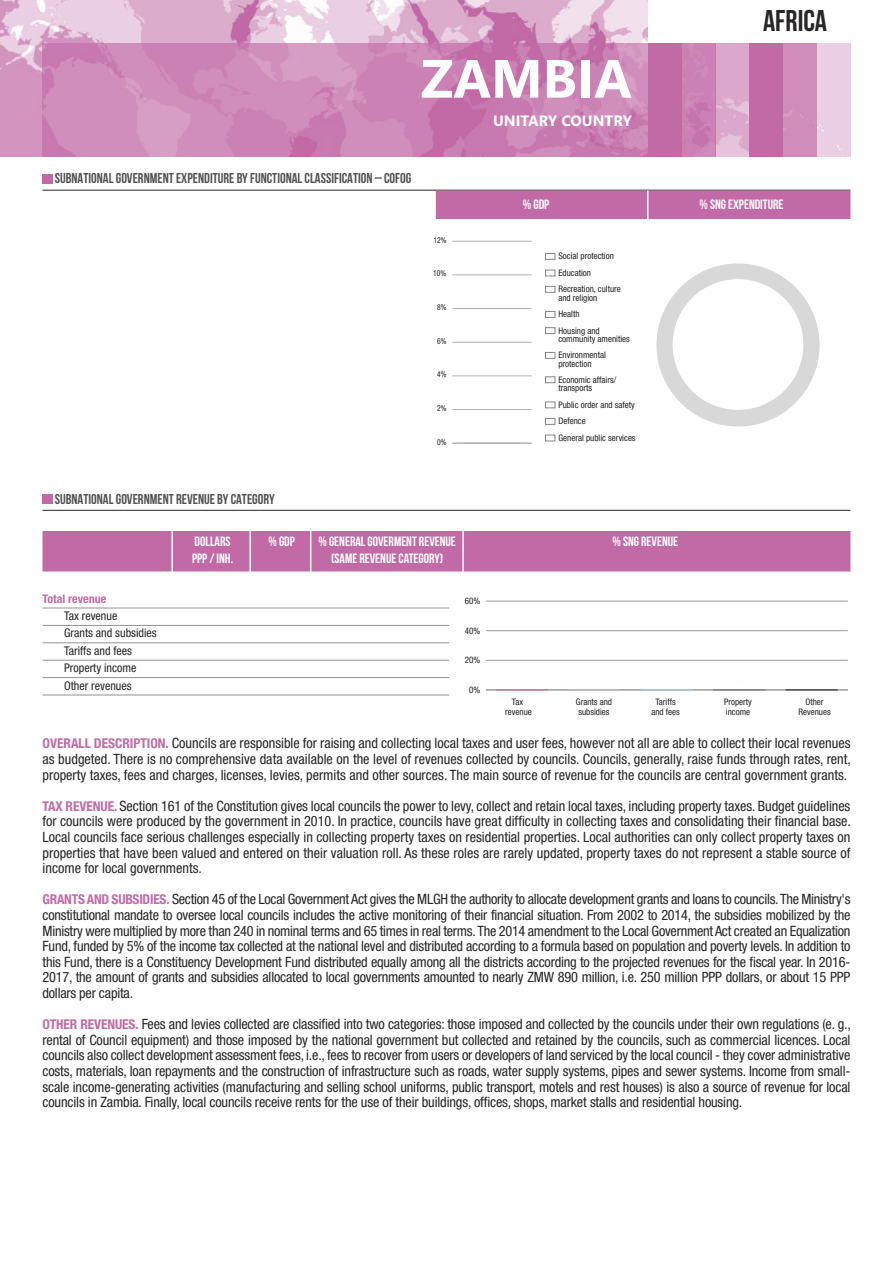
<style>
.page{position:relative;width:893px;height:1263px;background:#fff}
.page>*{position:absolute;margin:0;border:0;box-sizing:border-box;transform-origin:0 0}
.t1{font:700 53.7px "Segoe";color:#fff}
.t2{font:700 30px "Bebas Neue";color:#272526}
.t3{font:700 15px "Segoe";color:#fff}
.t4{font:condensed 14.25px/15.6px "Helvetica Neue";letter-spacing:-.005em;color:#272526;text-align:justify}
.t5{font:700 14.25px "Bebas Neue";color:#525152}
.t6{font:700 13.5px "Bebas Neue";color:#fff}
.t7{font:condensed 12px/17.4px "Helvetica Neue";color:#272526}
.t8{font:700 condensed 12px "Helvetica Neue";color:#c26aa6}
.t9{font:condensed 9px/16.5px "Helvetica Neue";color:#222221}
.t10{font:condensed 8.1px "Helvetica Neue";color:#222221;scale:.93 1}
.s1{font-weight:700;font-size:13.5px;color:#c26aa6}
</style>
<div class="page">
<img style="left:0;top:0;width:850px;height:156px">
<div style="left:43px;top:43px;width:605px;height:113px;background:#c26aa6;opacity:.64"></div>
<div style="left:648px;top:0;width:205px;height:43px;background:#fff"></div>
<div style="left:648px;top:43px;width:34px;height:113px;background:#c26aa6"></div>
<div style="left:682px;top:43px;width:33px;height:113px;background:#c26aa6;opacity:.77"></div>
<div style="left:715px;top:43px;width:34px;height:113px;background:#c26aa6;opacity:.39"></div>
<div style="left:749px;top:43px;width:34px;height:113px;background:#c26aa6"></div>
<div style="left:783px;top:43px;width:34px;height:113px;background:#d08dbc"></div>
<hr style="left:43px;top:190px;width:807px;height:1px;background:#272526">
<hr style="left:43px;top:510px;width:807px;height:1px;background:#272526">
<div style="left:43px;top:531px;width:807px;height:40px;background:#c26aa6"></div>
<hr style="left:43px;top:608px;width:406px;height:1px;background:#939293">
<hr style="left:43px;top:625px;width:406px;height:1px;background:#939293">
<hr style="left:43px;top:642px;width:406px;height:1px;background:#939293">
<hr style="left:43px;top:660px;width:406px;height:1px;background:#939293">
<hr style="left:43px;top:677px;width:406px;height:1px;background:#939293">
<hr style="left:43px;top:695px;width:406px;height:1px;background:#939293">
<div style="left:43px;top:494px;width:10px;height:9px;background:#c26aa6"></div>
<hr style="left:462px;top:531px;width:2px;height:41px;background:#fff">
<hr style="left:310px;top:531px;width:1px;height:41px;background:#fff">
<hr style="left:249px;top:531px;width:2px;height:41px;background:#fff">
<hr style="left:171px;top:531px;width:2px;height:41px;background:#fff">
<div style="left:43px;top:174px;width:10px;height:9px;background:#c26aa6"></div>
<hr style="left:486px;top:689px;width:362px;height:1px;background:#9b9a9a">
<hr style="left:486px;top:660px;width:362px;height:1px;background:#9b9a9a">
<hr style="left:486px;top:630px;width:362px;height:1px;background:#9b9a9a">
<hr style="left:486px;top:601px;width:362px;height:1px;background:#9b9a9a">
<hr style="left:452px;top:443px;width:80px;height:1px;background:#b0b0b0">
<hr style="left:452px;top:409px;width:80px;height:1px;background:#b0b0b0">
<hr style="left:452px;top:375px;width:80px;height:1px;background:#b0b0b0">
<hr style="left:452px;top:342px;width:80px;height:1px;background:#b0b0b0">
<hr style="left:452px;top:308px;width:80px;height:1px;background:#b0b0b0">
<hr style="left:452px;top:274px;width:80px;height:1px;background:#b0b0b0">
<hr style="left:452px;top:241px;width:80px;height:1px;background:#b0b0b0">
<div style="left:545px;top:253px;width:10px;height:7px;border:1px solid #868585"></div>
<div style="left:545px;top:270px;width:10px;height:6px;border:1px solid #868585"></div>
<div style="left:545px;top:286px;width:10px;height:6px;border:1px solid #868585"></div>
<div style="left:545px;top:311px;width:10px;height:7px;border:1px solid #868585"></div>
<div style="left:545px;top:327px;width:10px;height:7px;border:1px solid #868585"></div>
<div style="left:545px;top:352px;width:10px;height:7px;border:1px solid #868585"></div>
<div style="left:545px;top:377px;width:10px;height:6px;border:1px solid #868585"></div>
<div style="left:545px;top:402px;width:10px;height:6px;border:1px solid #868585"></div>
<div style="left:545px;top:418px;width:10px;height:7px;border:1px solid #868585"></div>
<div style="left:545px;top:435px;width:10px;height:6px;border:1px solid #868585"></div>
<div style="left:656px;top:263px;width:163px;height:163px;background:#d8d8d8;border-radius:50%"></div>
<div style="left:673px;top:279px;width:130px;height:131px;background:#fefefe;border-radius:50%"></div>
<div style="left:436px;top:191px;width:414px;height:28px;background:#c26aa6"></div>
<hr style="left:647px;top:191px;width:1px;height:35px;background:#fff">
<h1 class="t1" style="left:421px;top:48px;width:213px">ZAMBIA</h1>
<p class="t3" style="left:493px;top:112px;width:140px">UNITARY COUNTRY</p>
<h2 class="t2" style="left:763px;top:3px;width:66px">AFRICA</h2>
<p class="t5" style="left:55px;top:170px;width:358px">SUBNATIONAL GOVERNMENT EXPENDITURE BY FUNCTIONAL CLASSIFICATION – COFOG</p>
<p class="t10" style="left:434px;top:237px;width:15px">12%</p>
<p class="t10" style="left:433px;top:271px;width:15px">10%</p>
<p class="t10" style="left:437px;top:304px;width:12px">8%</p>
<p class="t10" style="left:437px;top:338px;width:12px">6%</p>
<p class="t10" style="left:437px;top:372px;width:12px">4%</p>
<p class="t10" style="left:437px;top:405px;width:12px">2%</p>
<p class="t10" style="left:437px;top:439px;width:12px">0%</p>
<p class="t6" style="left:523px;top:196px;width:28px">%GDP</p>
<p class="t6" style="left:699px;top:196px;width:85px">% SNG EXPENDITURE</p>
<p class="t9" style="left:558px;top:249px;width:64px">Social protection<br>Education<br>Recreation, culture</p>
<p class="t9" style="left:558px;top:290px;width:43px">and religion<br>Health<br>Housing and</p>
<p class="t9" style="left:558px;top:331px;width:73px">community amenities<br>Environmental</p>
<p class="t9" style="left:558px;top:356px;width:59px">protection<br>Economic affairs/</p>
<p class="t9" style="left:558px;top:381px;width:79px">transports<br>Public order and safety<br>Defence<br>General public services</p>
<p class="t5" style="left:55px;top:490px;width:221px">SUBNATIONAL GOVERNMENT REVENUE BYCATEGORY</p>
<p class="t6" style="left:195px;top:534px;width:37px">DOLLARS</p>
<p class="t6" style="left:268px;top:534px;width:28px">% GDP</p>
<p class="t6" style="left:318px;top:534px;width:139px">% GENERAL GOVERMENT REVENUE</p>
<p class="t6" style="left:612px;top:534px;width:67px">%SNG REVENUE</p>
<p class="t6" style="left:192px;top:550px;width:43px">PPP/INH.</p>
<p class="t6" style="left:331px;top:550px;width:113px">(SAME REVENUE CATEGORY)</p>
<p class="t8" style="left:43px;top:594px;width:65px">Total revenue</p>
<p class="t7" style="left:64px;top:608px;width:94px">Tax revenue<br>Grants and subsidies<br>Tariffs and fees<br>Property income<br>Other revenues</p>
<p class="t9" style="left:465px;top:593px;width:17px">60%</p>
<p class="t9" style="left:465px;top:623px;width:17px">40%</p>
<p class="t9" style="left:465px;top:653px;width:17px">20%</p>
<p class="t9" style="left:469px;top:682px;width:13px">0%</p>
<p class="t9" style="left:505px;top:697px;width:28px;line-height:10.8px;text-align:center">Tax revenue</p>
<p class="t9" style="left:576px;top:697px;width:38px;line-height:10.8px">Grants and subsidies</p>
<p class="t9" style="left:651px;top:697px;width:30px;line-height:10.8px;text-align:center">Tariffs and fees</p>
<p class="t9" style="left:724px;top:697px;width:29px;line-height:10.8px">Property income</p>
<p class="t9" style="left:798px;top:697px;width:34px;line-height:10.8px;text-align:center">Other<br>Revenues</p>
<p class="t4" style="left:43px;top:737px;width:810px"><span class="s1">OVERALL DESCRIPTION.</span> Councils are responsible for raising and collecting local taxes and user fees, however not all are able to collect their local revenues as budgeted. There is no comprehensive data available on the level of revenues collected by councils. Councils, generally, raise funds through rates, rent, property taxes, fees and charges, licenses, levies, permits and other sources. The main source of revenue for the councils are central government grants.</p>
<p class="t4" style="left:43px;top:799px;width:810px"><span class="s1">TAX REVENUE.</span> Section 161 of the Constitution gives local councils the power to levy, collect and retain local taxes, including property taxes. Budget guidelines for councils were produced by the government in 2010. In practice, councils have great difficulty in collecting taxes and consolidating their financial base.<br>Local councils face serious challenges especially in collecting property taxes on residential properties. Local authorities can only collect property taxes on properties that have been valued and entered on their valuation roll. As these roles are rarely updated, property taxes do not represent a stable source of income for local governments.</p>
<p class="t4" style="left:42px;top:893px;width:809px"><span class="s1">GRANTSAND SUBSIDIES.</span> Section 45 of the Local Government Act gives the MLGH the authority to allocate development grants and loans to councils.The Ministry's constitutional mandate to oversee local councils includes the active monitoring of their financial situation. From 2002 to 2014, the subsidies mobilized by the Ministry were multiplied by more than 240 in nominal terms and 65 times in real terms.The 2014 amendment to the Local Government Act created an Equalization Fund, funded by 5% of the income tax collected at the national level and distributed according to a formula based on population and poverty levels. In addition to this Fund, there is a Constituency Development Fund distributed equally among all the districts according to the projected revenues for the fiscal year. In 2016- 2017, the amount of grants and subsidies allocated to local governments amounted to nearly ZMW 890 million, i.e. 250 million PPP dollars, or about 15 PPP dollars per capita.</p>
<p class="t4" style="left:43px;top:1017px;width:810px"><span class="s1">OTHER REVENUES.</span> Fees and levies collected are classified into two categories: those imposed and collected by the councils under their own regulations (e. g., rental of Council equipment) and those imposed by the national government but collected and retained by the councils, such as commercial licences. Local councils also collect development assessment fees, i.e., fees to recover from users or developers of land serviced by the local council - they cover administrative costs, materials, loan repayments and the construction of infrastructure such as roads, water supply systems, pipes and sewer systems. Income from small&shy;scale income-generating activities (manufacturing and selling school uniforms, public transport, motels and rest houses) is also a source of revenue for local councils in Zambia. Finally, local councils receive rents for the use of their buildings, offices, shops, market stalls and residential housing.</p>
</div>
